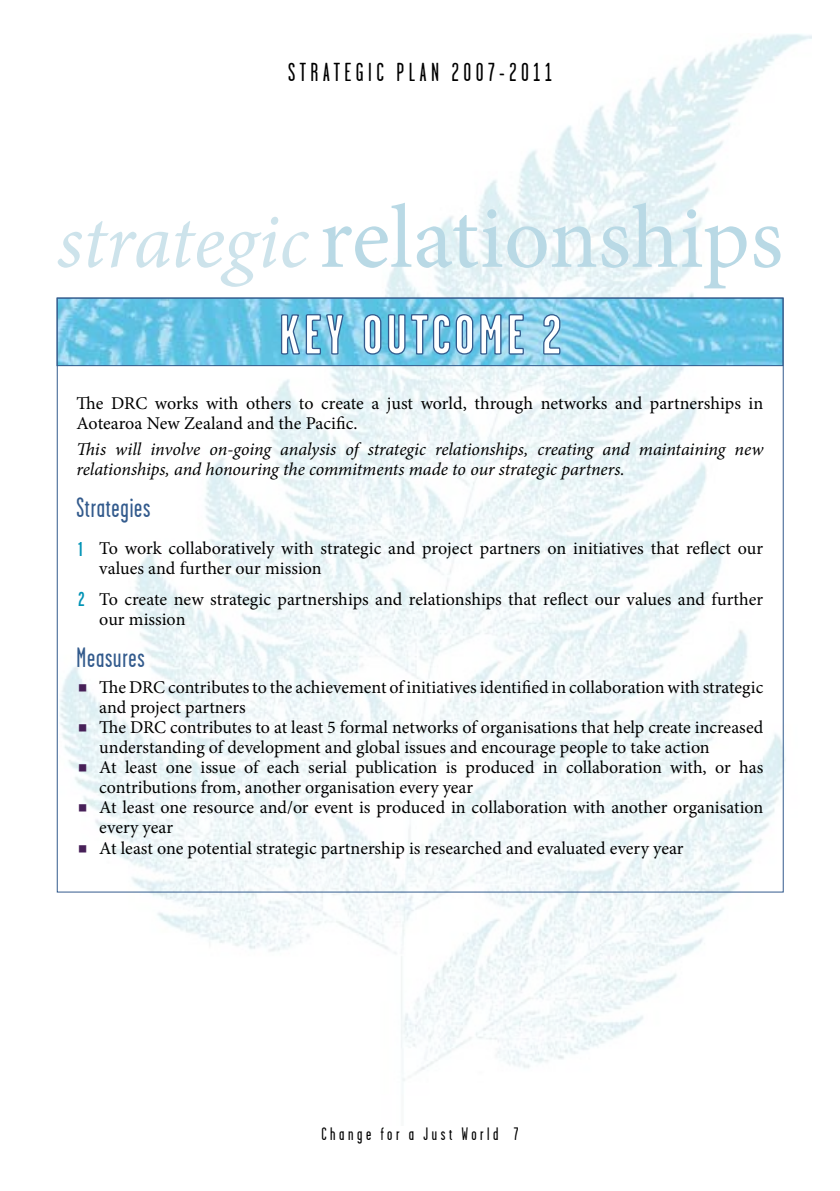
<style>
.page{position:relative;width:840px;height:1191px;background:#fff}
.page>*{position:absolute;margin:0;border:0;box-sizing:border-box;transform-origin:0 0}
.t1{font:90px "Minion Pro";color:#b9d9e5}
.t2{font:28px "Garage Gothic";letter-spacing:.03em;color:#335b8d}
.t3{font:26px "Garage Gothic";letter-spacing:.175em;color:#000}
.t4{font:extra-condensed 20px "Interstate";color:#0093b5}
.t5{font:18px/20.2px "Minion Pro";color:#000}
.t6{font:italic 18px/20px "Minion Pro";letter-spacing:-.005em;color:#000}
.t7{font:18px "Garage Gothic";letter-spacing:.2em;color:#000}
.s1{font-style:italic;font-size:78px;color:#cde3eb}
</style>
<div class="page">
<img style="left:60px;top:34px;width:751px;height:1047px">
<img style="left:59px;top:300px;width:721px;height:64px">
<div style="left:57px;top:298px;width:725px;height:68px;border:1px solid #335b8d"></div>
<svg style="left:542px;top:313px;width:18px;height:42px"></svg>
<svg style="left:280px;top:313px;width:244px;height:43px"></svg>
<svg style="left:79px;top:684px;width:7px;height:7px"></svg>
<svg style="left:79px;top:724px;width:7px;height:7px"></svg>
<svg style="left:79px;top:764px;width:7px;height:7px"></svg>
<svg style="left:79px;top:804px;width:7px;height:7px"></svg>
<svg style="left:79px;top:845px;width:7px;height:7px"></svg>
<h3 class="t3" style="left:288px;top:58px;width:265px">STRATEGIC PLAN 2007-2011</h3>
<h1 class="t1" style="left:57px;top:178px;width:727px"><span class="s1">strategic</span>relationships</h1>
<p class="t5" style="left:77px;top:394px;width:687px">The DRC works with others to create a just world, through networks and partnerships in<br>Aotearoa New Zealand and the Pacific.</p>
<p class="t6" style="left:77px;top:439px;width:688px">This will involve on-going analysis of strategic relationships, creating and maintaining new relationships, and honouring the commitments made to our strategic partners.</p>
<h2 class="t2" style="left:77px;top:493px;width:75px">Strategies</h2>
<p class="t5" style="left:99px;top:538px;width:665px">To work collaboratively with strategic and project partners on initiatives that reflect our values and further our mission</p>
<p class="t5" style="left:99px;top:589px;width:665px">To create new strategic partnerships and relationships that reflect our values and further our mission</p>
<h2 class="t2" style="left:77px;top:643px;width:70px">Measures</h2>
<p class="t5" style="left:99px;top:677px;width:665px">The DRC contributes to the achievement of initiatives identified in collaboration with strategic and project partners<br>The DRC contributes to at least 5 formal networks of organisations that help create increased understanding of development and global issues and encourage people to take action<br>At least one issue of each serial publication is produced in collaboration with, or has contributions from, another organisation every year<br>At least one resource and/or event is produced in collaboration with another organisation every year<br>At least one potential strategic partnership is researched and evaluated every year</p>
<p class="t4" style="left:78px;top:538px;width:6px">1</p>
<p class="t4" style="left:78px;top:588px;width:8px">2</p>
<p class="t7" style="left:321px;top:1124px;width:198px">Change for a Just World 7</p>
</div>
